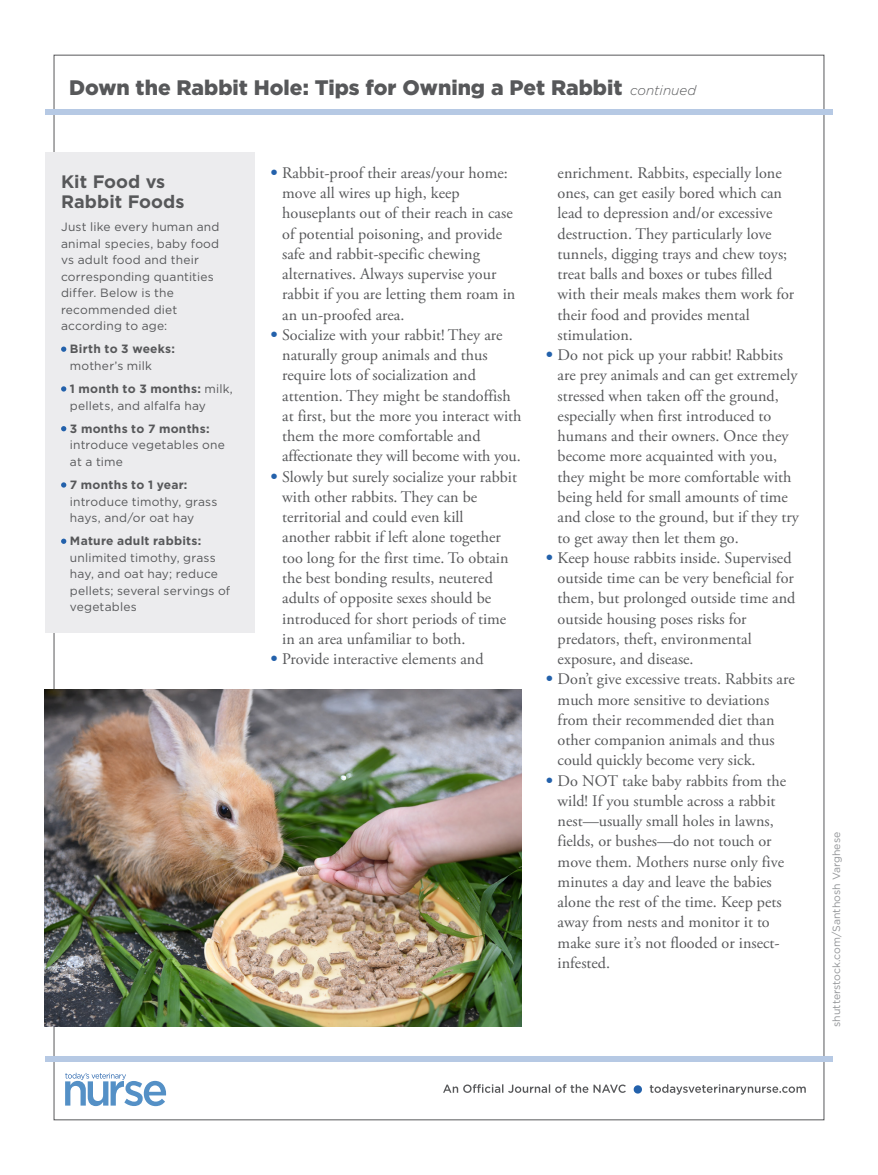
<style>
.page{position:relative;width:878px;height:1175px;background:#fff}
.page>*{position:absolute;margin:0;border:0;box-sizing:border-box;transform-origin:0 0}
.t1{font:900 21px "Gotham";color:#57585a}
.sidebar_headline{font:700 18px/19.5px "Gotham";color:#57585a}
.Body_Copy{font:16.2px/20.2px "Adobe Garamond Pro";color:#57585a}
.sidebar_text{font:12px/16.5px "Gotham";letter-spacing:.015em;color:#57585a}
.sidebar_text-2{font:700 12px/16.5px "Gotham";letter-spacing:.02em;color:#57585a}
.photo_credit{font:10.5px "Gotham";color:#939598}
.s1{font-weight:300;font-style:italic;font-size:13.5px}
.s2{font-weight:400}
.s3{font-weight:700}
.s4{font-family:"Gotham";font-weight:900;color:#2361ab}
</style>
<div class="page">
<div style="left:45px;top:109px;width:787px;height:5px;background:#b6c9e4"></div>
<div style="left:45px;top:1056px;width:787px;height:5px;background:#b6c9e4"></div>
<svg style="left:633px;top:1085px;width:9px;height:8px"></svg>
<svg style="left:649px;top:1084px;width:156px;height:10px"></svg>
<svg style="left:443px;top:1084px;width:183px;height:8px"></svg>
<svg style="left:65px;top:1072px;width:101px;height:34px"></svg>
<div style="left:45px;top:152px;width:209px;height:480px;background:#ececee"></div>
<svg style="left:61px;top:346px;width:5px;height:6px"></svg>
<svg style="left:61px;top:386px;width:5px;height:5px"></svg>
<svg style="left:61px;top:426px;width:5px;height:5px"></svg>
<svg style="left:61px;top:482px;width:5px;height:5px"></svg>
<svg style="left:61px;top:538px;width:5px;height:6px"></svg>
<img style="left:45px;top:689px;width:476px;height:337px">
<p class="t1" style="left:69px;top:73px;width:628px">Down the Rabbit Hole: Tips for Owning a Pet Rabbit <span class="s1">continued</span></p>
<p class="sidebar_headline" style="left:61px;top:172px;width:125px">Kit Food vs<br>Rabbit Foods</p>
<p class="sidebar_text" style="left:61px;top:218px;width:160px">Just like every human and animal species, baby food vs adult food and their corresponding quantities differ. Below is the recommended diet according to age:</p>
<p class="sidebar_text-2" style="left:70px;top:341px;width:107px">Birth to 3 weeks: <span class="s2">mother’s milk</span></p>
<p class="sidebar_text" style="left:70px;top:380px;width:164px"><span class="s3">1 month to 3 months:</span> milk, pellets, and alfalfa hay</p>
<p class="sidebar_text" style="left:70px;top:420px;width:156px"><span class="s3">3 months to 7 months: </span>introduce vegetables one at a time</p>
<p class="sidebar_text" style="left:70px;top:476px;width:149px"><span class="s3">7 months to 1 year: </span>introduce timothy, grass hays, and/or oat hay</p>
<p class="sidebar_text" style="left:70px;top:532px;width:162px"><span class="s3">Mature adult rabbits: </span>unlimited timothy, grass hay, and oat hay; reduce pellets; several servings of vegetables</p>
<p class="Body_Copy" style="left:270px;top:163px;width:239px"><span class="s4">•</span> Rabbit-proof their areas/your home:</p>
<p class="Body_Copy" style="left:282px;top:183px;width:234px">move all wires up high, keep houseplants out of their reach in case of potential poisoning, and provide safe and rabbit-specific chewing alternatives. Always supervise your rabbit if you are letting them roam in an un-proofed area.</p>
<p class="Body_Copy" style="left:282px;top:345px;width:241px">naturally group animals and thus require lots of socialization and attention. They might be standoffish at first, but the more you interact with them the more comfortable and affectionate they will become with you.</p>
<p class="Body_Copy" style="left:282px;top:467px;width:236px;text-indent:-12px"><span class="s4">•</span> Slowly but surely socialize your rabbit with other rabbits. They can be territorial and could even kill<br>another rabbit if left alone together too long for the first time. To obtain the best bonding results, neutered adults of opposite sexes should be introduced for short periods of time in an area unfamiliar to both.</p>
<p class="Body_Copy" style="left:270px;top:649px;width:215px"><span class="s4">•</span> Provide interactive elements and</p>
<p class="Body_Copy" style="left:270px;top:325px;width:234px"><span class="s4">•</span> Socialize with your rabbit! They are</p>
<p class="Body_Copy" style="left:557px;top:163px;width:238px">enrichment. Rabbits, especially lone ones, can get easily bored which can lead to depression and/or excessive destruction. They particularly love tunnels, digging trays and chew toys; treat balls and boxes or tubes filled with their meals makes them work for their food and provides mental stimulation.</p>
<p class="Body_Copy" style="left:557px;top:345px;width:243px;text-indent:-12px"><span class="s4">•</span> Do not pick up your rabbit! Rabbits are prey animals and can get extremely stressed when taken off the ground, especially when first introduced to humans and their owners. Once they become more acquainted with you, they might be more comfortable with being held for small amounts of time and close to the ground, but if they try to get away then let them go.</p>
<p class="Body_Copy" style="left:557px;top:548px;width:239px;text-indent:-12px"><span class="s4">•</span> Keep house rabbits inside. Supervised outside time can be very beneficial for them, but prolonged outside time and outside housing poses risks for predators, theft, environmental exposure, and disease.</p>
<p class="Body_Copy" style="left:557px;top:669px;width:239px;text-indent:-12px"><span class="s4">•</span> Don’t give excessive treats. Rabbits are much more sensitive to deviations from their recommended diet than other companion animals and thus could quickly become very sick.</p>
<p class="Body_Copy" style="left:557px;top:771px;width:230px;text-indent:-12px"><span class="s4">•</span> Do NOT take baby rabbits from the wild! If you stumble across a rabbit nest—usually small holes in lawns, fields, or bushes—do not touch or move them. Mothers nurse only five minutes a day and leave the babies alone the rest of the time. Keep pets away from nests and monitor it to make sure it’s not flooded or insect&shy;infested.</p>
<p class="photo_credit" style="left:829px;top:1026px;width:196px;rotate:-90deg">shutterstock.com/Santhosh Varghese</p>
</div>
